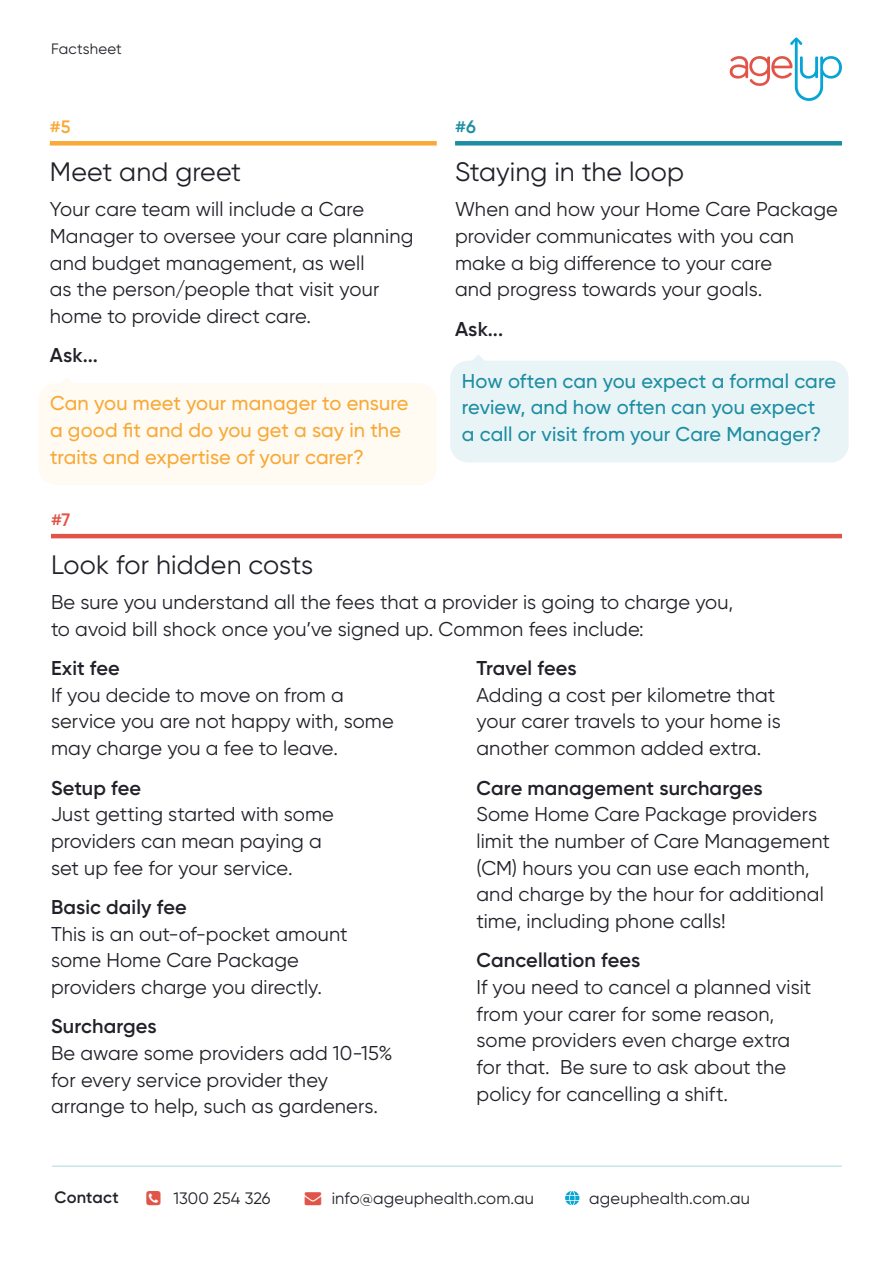
<style>
.page{position:relative;width:893px;height:1263px;background:#fff}
.page>*{position:absolute;margin:0;border:0;box-sizing:border-box;transform-origin:0 0}
.t1{font:26.7px "Gilroy";letter-spacing:.005em;color:#212129}
.t2{font:19.95px/26.7px "Gilroy";letter-spacing:.005em;color:#212129}
.t3{font:500 19.95px/26.7px "Gilroy";letter-spacing:.005em;color:#1c8da2}
.t4{font:500 19.95px/26.7px "Gilroy";letter-spacing:.005em;color:#f8a937}
.t5{font:600 19.95px "Gilroy";letter-spacing:.005em;color:#212129}
.t6{font:600 18px "Gilroy";color:#f8a937}
.t7{font:600 18px "Gilroy";color:#1c8da2}
.t8{font:600 18px "Gilroy";color:#e15548}
.Body_Text_-_10pt__Le{font:16.5px "Gilroy";letter-spacing:.01em;color:#212129}
.Body_Text_-_10pt__Le-2{font:600 16.5px "Gilroy";letter-spacing:.005em;color:#212129}
.Body_Text_-_10pt__Le-3{font:15px "Gilroy";letter-spacing:.015em;color:#212129}
.s1{font-weight:600}
.s2{color:#e15548}
</style>
<div class="page">
<div style="left:50px;top:141px;width:387px;height:5px;background:#f8a937"></div>
<div style="left:455px;top:141px;width:387px;height:5px;background:#1c8da2"></div>
<hr style="left:51px;top:534px;width:791px;height:4px;background:#e15548">
<svg style="left:730px;top:37px;width:112px;height:64px"></svg>
<div style="left:38px;top:383px;width:399px;height:102px;background:#fffaf2;border-radius:18px"></div>
<svg style="left:61px;top:378px;width:11px;height:5px"></svg>
<div style="left:450px;top:361px;width:399px;height:101px;background:#e9f4f6;border-radius:18px"></div>
<svg style="left:472px;top:355px;width:13px;height:6px"></svg>
<svg style="left:565px;top:1191px;width:15px;height:14px"></svg>
<hr style="left:52px;top:1165px;width:790px;height:2px;background:#c8e6e6">
<p class="Body_Text_-_10pt__Le-3" style="left:51px;top:40px;width:72px">Factsheet</p>
<h3 class="t6" style="left:50px;top:115px;width:22px">#5</h3>
<h3 class="t1" style="left:50px;top:155px;width:193px">Meet and greet</h3>
<h4 class="t2" style="left:50px;top:196px;width:365px">Your care team will include a Care Manager to oversee your care planning and budget management, as well<br>as the person/people that visit your home to provide direct care.</h4>
<h4 class="t5" style="left:50px;top:343px;width:50px">Ask...</h4>
<h4 class="t4" style="left:50px;top:390px;width:360px">Can you meet your manager to ensure a good fit and do you get a say in the traits and expertise of your carer?</h4>
<h3 class="t7" style="left:455px;top:115px;width:22px">#6</h3>
<h3 class="t1" style="left:455px;top:155px;width:231px">Staying in the loop</h3>
<h4 class="t2" style="left:455px;top:196px;width:384px">When and how your Home Care Package provider communicates with you can make a big difference to your care<br>and progress towards your goals.</h4>
<h4 class="t5" style="left:455px;top:316px;width:50px">Ask...</h4>
<h4 class="t3" style="left:462px;top:367px;width:376px">How often can you expect a formal care review, and how often can you expect<br>a call or visit from your Care Manager?</h4>
<h3 class="t8" style="left:51px;top:508px;width:21px">#7</h3>
<h3 class="t1" style="left:51px;top:548px;width:264px">Look for hidden costs</h3>
<h4 class="t2" style="left:51px;top:588px;width:684px">Be sure you understand all the fees that a provider is going to charge you, to avoid bill shock once you’ve signed up. Common fees include:</h4>
<h4 class="t2" style="left:51px;top:655px;width:344px"><span class="s1">Exit fee<br></span>If you decide to move on from a service you are not happy with, some may charge you a fee to leave.</h4>
<h4 class="t2" style="left:51px;top:774px;width:284px"><span class="s1">Setup fee<br></span>Just getting started with some providers can mean paying a set up fee for your service.</h4>
<h4 class="t2" style="left:51px;top:893px;width:298px"><span class="s1">Basic daily fee<br></span>This is an out-of-pocket amount some Home Care Package providers charge you directly.</h4>
<h4 class="t2" style="left:51px;top:1013px;width:343px"><span class="s1">Surcharges<br></span>Be aware some providers add 10-15% for every service provider they arrange to help, such as gardeners.</h4>
<h4 class="t2" style="left:476px;top:655px;width:306px"><span class="s1">Travel fees<br></span>Adding a cost per kilometre that your carer travels to your home is another common added extra.</h4>
<h4 class="t2" style="left:476px;top:774px;width:355px"><span class="s1">Care management surcharges<br></span>Some Home Care Package providers limit the number of Care Management (CM) hours you can use each month, and charge by the hour for additional time, including phone calls!</h4>
<h4 class="t2" style="left:476px;top:947px;width:336px"><span class="s1">Cancellation fees<br></span>If you need to cancel a planned visit from your carer for some reason, some providers even charge extra for that. Be sure to ask about the policy for cancelling a shift.</h4>
<p class="Body_Text_-_10pt__Le-2" style="left:55px;top:1187px;width:66px">Contact</p>
<p class="Body_Text_-_10pt__Le" style="left:174px;top:1188px;width:99px">1300 254 326</p>
<p class="Body_Text_-_10pt__Le" style="left:305px;top:1188px;width:231px"><span class="s2">→</span> info@ageuphealth.com.au</p>
<p class="Body_Text_-_10pt__Le" style="left:589px;top:1188px;width:162px">ageuphealth.com.au</p>
</div>
